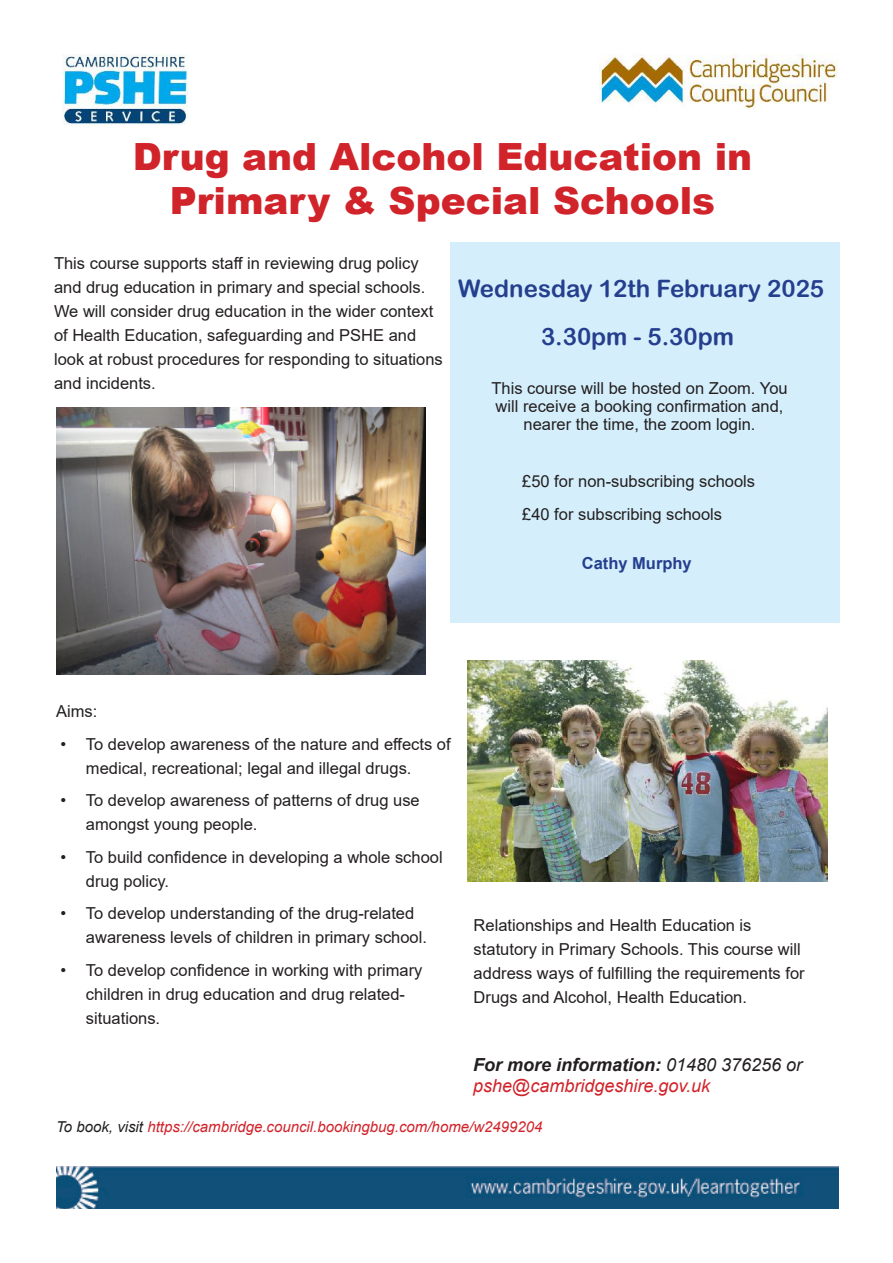
<style>
.page{position:relative;width:893px;height:1263px;background:#fff}
.page>*{position:absolute;margin:0;border:0;box-sizing:border-box;transform-origin:0 0}
.t1{font:900 37.5px/43.5px "Arial";color:#d1232a;text-align:center}
.t2{font:24px "Arial Rounded MT Bold";color:#253f8e}
.t3{font:italic 18px/21.6px "Arial";color:#d1232a}
.t4{font:16.5px/24px "Arial";color:#231f20}
.t5{font:700 16.5px "Arial";color:#253f8e}
.t6{font:italic 15px "Arial";color:#d1232a}
.s1{font-weight:700;color:#231f20}
.s2{color:#231f20}
</style>
<div class="page">
<img style="left:62px;top:54px;width:125px;height:72px">
<img style="left:56px;top:1167px;width:783px;height:42px">
<img style="left:468px;top:661px;width:359px;height:220px">
<img style="left:600px;top:54px;width:237px;height:55px">
<div style="left:450px;top:243px;width:390px;height:380px;background:#d4effb"></div>
<img style="left:56px;top:407px;width:369px;height:267px">
<h1 class="t1" style="left:133px;top:134px;width:621px">Drug and Alcohol Education in<br>Primary &amp; Special Schools</h1>
<p class="t4" style="left:54px;top:251px;width:390px">This course supports staff in reviewing drug policy and drug education in primary and special schools.<br>We will consider drug education in the wider context of Health Education, safeguarding and PSHE and look at robust procedures for responding to situations and incidents.</p>
<h2 class="t2" style="left:458px;top:275px;width:368px">Wednesday 12th February 2025</h2>
<h2 class="t2" style="left:541px;top:322px;width:195px">3.30pm - 5.30pm</h2>
<p class="t4" style="left:491px;top:379px;width:298px;line-height:18px;text-align:center">This course will be hosted on Zoom. You will receive a booking confirmation and, nearer the time, the zoom login.</p>
<p class="t4" style="left:522px;top:465px;width:234px;line-height:33px">£50 for non-subscribing schools £40 for subscribing schools</p>
<p class="t5" style="left:582px;top:552px;width:112px">Cathy Murphy</p>
<p class="t4" style="left:56px;top:699px;width:43px">Aims:</p>
<p class="t4" style="left:86px;top:732px;width:366px;text-indent:-26px">• To develop awareness of the nature and effects of medical, recreational; legal and illegal drugs.</p>
<p class="t4" style="left:86px;top:788px;width:335px;text-indent:-26px">• To develop awareness of patterns of drug use amongst young people.</p>
<p class="t4" style="left:86px;top:845px;width:358px;text-indent:-26px">• To build confidence in developing a whole school drug policy.</p>
<p class="t4" style="left:86px;top:901px;width:343px;text-indent:-26px">• To develop understanding of the drug-related awareness levels of children in primary school.</p>
<p class="t4" style="left:86px;top:958px;width:338px;text-indent:-26px">• To develop confidence in working with primary children in drug education and drug related&shy;situations.</p>
<p class="t4" style="left:474px;top:913px;width:333px">Relationships and Health Education is statutory in Primary Schools. This course will address ways of fulfilling the requirements for Drugs and Alcohol, Health Education.</p>
<p class="t3" style="left:473px;top:1054px;width:331px"><span class="s1">For more information:</span> <span class="s2">01480 376256 or </span>pshe@cambridgeshire.gov.uk</p>
<p class="t6" style="left:56px;top:1117px;width:488px"><span class="s2">To book, visit</span> https://cambridge.council.bookingbug.com/home/w2499204</p>
</div>
